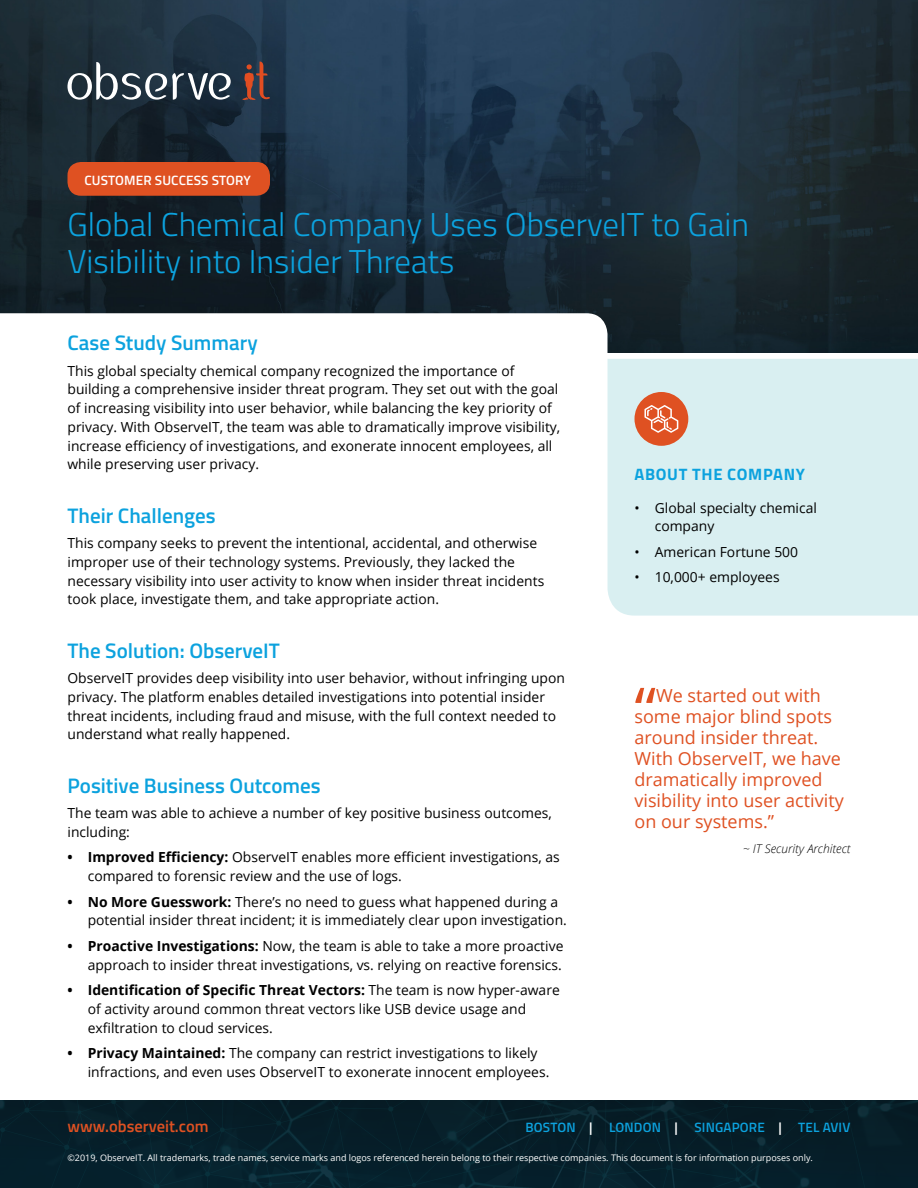
<style>
.page{position:relative;width:918px;height:1188px;background:#fff}
.page>*{position:absolute;margin:0;border:0;box-sizing:border-box;transform-origin:0 0}
.t1{font:61.5px "Open Sans";color:#df5122}
.t2{font:300 33px/37.5px "Titillium Web";color:#0ca2de}
.t3{font:600 21px "Titillium Web";color:#0ca2de}
.t4{font:18px/21px "Open Sans";color:#df5122}
.t5{font:600 16.5px "Titillium Web";color:#df5122}
.t6{font:700 16.5px "Titillium Web";letter-spacing:.04em;color:#0ca2de}
.t7{font:13.8px/18.8px "Open Sans";color:#000}
.t8{font:600 13.5px "Titillium Web";letter-spacing:.01em;color:#0ca2de}
.t9{font:600 13.5px "Titillium Web";letter-spacing:.01em;color:#fff}
.t10{font:italic 300 12px "Open Sans";color:#000}
.t11{font:9px "Open Sans";color:#fff}
.s1{font-weight:700}
.s2{color:#fff}
</style>
<div class="page">
<img style="left:0;top:0;width:918px;height:352px">
<svg style="left:0;top:313px;width:608px;height:40px"></svg>
<div style="left:608px;top:359px;width:310px;height:257px;background:#d9eff1"></div>
<svg style="left:68px;top:62px;width:163px;height:38px"></svg>
<svg style="left:242px;top:62px;width:28px;height:38px"></svg>
<div style="left:68px;top:162px;width:202px;height:34px;background:#df5122;border-radius:14px"></div>
<div style="left:0;top:1100px;width:918px;height:88px;background:#061e29"></div>
<div style="left:635px;top:392px;width:53px;height:54px;background:#df5122;border-radius:50%"></div>
<svg style="left:644px;top:405px;width:34px;height:28px"></svg>
<p class="t9" style="left:84px;top:170px;width:168px">CUSTOMER SUCCESS STORY</p>
<h2 class="t2" style="left:68px;top:204px;width:683px">Global Chemical Company Uses ObserveIT to Gain<br>Visibility into Insider Threats</h2>
<h3 class="t3" style="left:68px;top:327px;width:192px">Case Study Summary</h3>
<p class="t7" style="left:68px;top:361px;width:494px">This global specialty chemical company recognized the importance of building a comprehensive insider threat program. They set out with the goal of increasing visibility into user behavior, while balancing the key priority of privacy. With ObserveIT, the team was able to dramatically improve visibility, increase efficiency of investigations, and exonerate innocent employees, all while preserving user privacy.</p>
<h3 class="t3" style="left:68px;top:500px;width:150px">Their Challenges</h3>
<p class="t7" style="left:68px;top:534px;width:478px">This company seeks to prevent the intentional, accidental, and otherwise improper use of their technology systems. Previously, they lacked the necessary visibility into user activity to know when insider threat incidents took place, investigate them, and take appropriate action.</p>
<h3 class="t3" style="left:68px;top:635px;width:214px">The Solution: ObserveIT</h3>
<p class="t7" style="left:68px;top:669px;width:499px">ObserveIT provides deep visibility into user behavior, without infringing upon privacy. The platform enables detailed investigations into potential insider threat incidents, including fraud and misuse, with the full context needed to understand what really happened.</p>
<h3 class="t3" style="left:68px;top:770px;width:255px">Positive Business Outcomes</h3>
<p class="t7" style="left:68px;top:804px;width:486px">The team was able to achieve a number of key positive business outcomes, including:</p>
<p class="t7" style="left:88px;top:848px;width:474px;text-indent:-20px"><span class="s1">• Improved Efficiency:</span> ObserveIT enables more efficient investigations, as compared to forensic review and the use of logs.</p>
<p class="t7" style="left:88px;top:892px;width:481px;text-indent:-20px"><span class="s1">• No More Guesswork:</span> There’s no need to guess what happened during a potential insider threat incident; it is immediately clear upon investigation.</p>
<p class="t7" style="left:68px;top:936px;width:497px;text-align:right"><span class="s1">• Proactive Investigations:</span> Now, the team is able to take a more proactive approach to insider threat investigations, vs. relying on reactive forensics.</p>
<p class="t7" style="left:88px;top:981px;width:474px;text-indent:-20px"><span class="s1">• Identification of Specific Threat Vectors:</span> The team is now hyper-aware of activity around common threat vectors like USB device usage and exfiltration to cloud services.</p>
<p class="t7" style="left:88px;top:1043px;width:463px;text-indent:-20px"><span class="s1">• Privacy Maintained:</span> The company can restrict investigations to likely infractions, and even uses ObserveIT to exonerate innocent employees.</p>
<p class="t6" style="left:635px;top:462px;width:172px">ABOUT THE COMPANY</p>
<p class="t7" style="left:655px;top:498px;width:164px;text-indent:-20px">• Global specialty chemical company</p>
<p class="t7" style="left:634px;top:542px;width:165px">• American Fortune 500</p>
<p class="t7" style="left:634px;top:568px;width:147px">• 10,000+ employees</p>
<h1 class="t1" style="left:635px;top:667px;width:23px">“</h1>
<h3 class="t4" style="left:635px;top:684px;width:211px;text-indent:22px">We started out with some major blind spots around insider threat.<br>With ObserveIT, we have dramatically improved visibility into user activity on our systems.”</h3>
<p class="t10" style="left:743px;top:841px;width:109px">~ IT Security Architect</p>
<p class="t5" style="left:68px;top:1114px;width:143px">www.observeit.com</p>
<p class="t8" style="left:526px;top:1118px;width:326px">BOSTON <span class="s2">|</span> LONDON <span class="s2">|</span> SINGAPORE <span class="s2">|</span> TEL AVIV</p>
<p class="t11" style="left:68px;top:1152px;width:747px">©2019, ObserveIT. All trademarks, trade names, service marks and logos referenced herein belong to their respective companies. This document is for information purposes only.</p>
</div>
